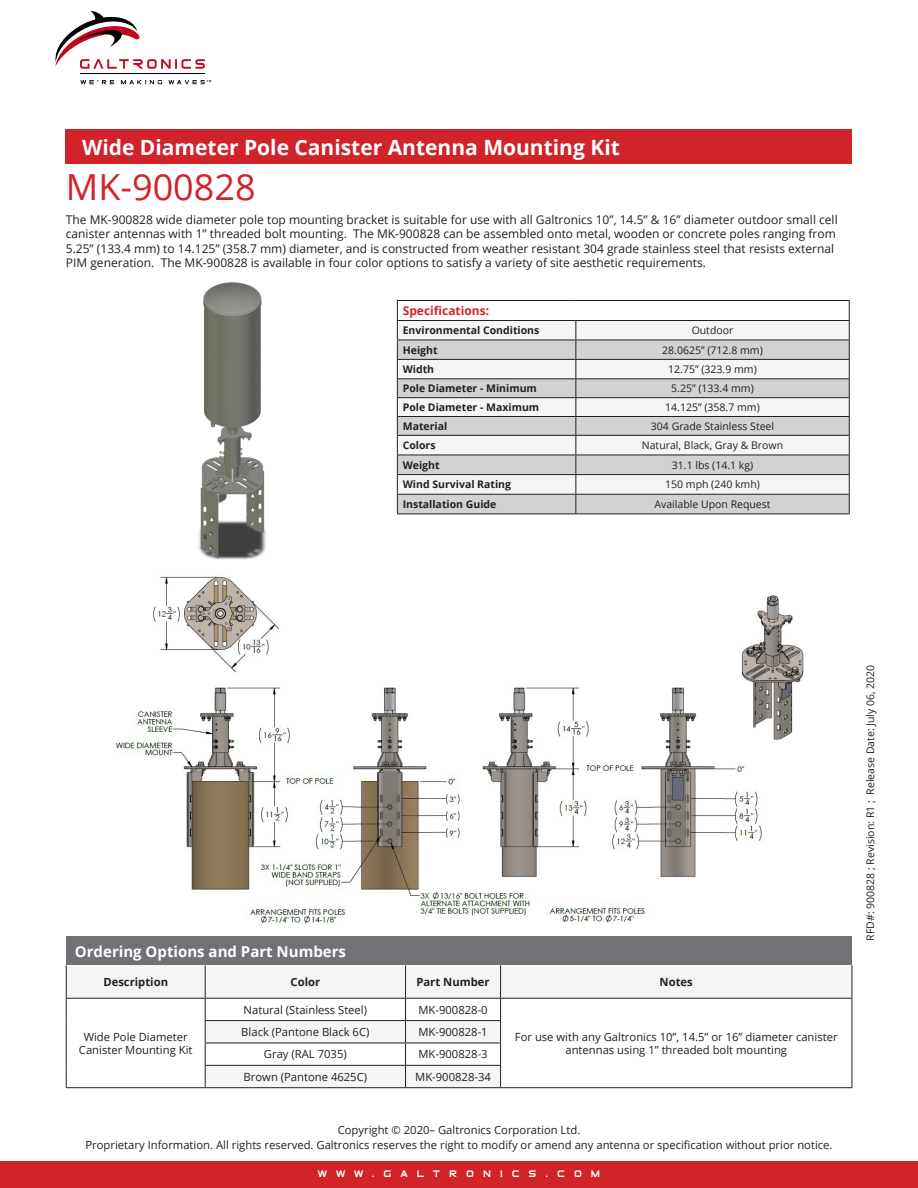
<style>
.page{position:relative;width:918px;height:1188px;background:#fff}
.page>*{position:absolute;margin:0;border:0;box-sizing:border-box;transform-origin:0 0}
.t1{font:36px "Open Sans";color:#d1232a}
.t2{font:700 21px "Open Sans";color:#fff}
.t3{font:700 15px "Open Sans";color:#fff}
.t4{font:12px/14.4px "Open Sans";color:#231f20}
.t5{font:700 12px "Open Sans";color:#d1232a}
.t6{font:11.25px/13.5px "Open Sans";color:#231f20;text-align:center}
.t7{font:700 11.25px "Open Sans";color:#231f20}
.t8{font:10.5px "Open Sans";color:#231f20}
.t9{font:700 10.5px "Open Sans";color:#231f20}
.t10{font:9px "Elemental End";letter-spacing:1em;color:#fff}
</style>
<div class="page">
<div style="left:0;top:1161px;width:918px;height:27px;background:#d1232a"></div>
<hr style="left:80px;top:74px;width:125px;height:1px;background:#000">
<svg style="left:55px;top:11px;width:150px;height:58px"></svg>
<svg style="left:80px;top:80px;width:131px;height:4px"></svg>
<div style="left:66px;top:130px;width:786px;height:34px;background:#d1232a"></div>
<div style="left:398px;top:321px;width:451px;height:19px;background:#f5f5f6"></div>
<svg style="left:398px;top:341px;width:451px;height:173px;fill:#d1d2d4"></svg>
<hr style="left:397px;top:320px;width:179px;height:1px;background:#231f20">
<hr style="left:397px;top:340px;width:179px;height:1px;background:#231f20">
<hr style="left:397px;top:359px;width:179px;height:1px;background:#231f20">
<hr style="left:397px;top:378px;width:179px;height:1px;background:#231f20">
<hr style="left:397px;top:397px;width:179px;height:1px;background:#231f20">
<hr style="left:397px;top:416px;width:179px;height:1px;background:#231f20">
<hr style="left:397px;top:435px;width:179px;height:1px;background:#231f20">
<hr style="left:397px;top:455px;width:179px;height:1px;background:#231f20">
<hr style="left:397px;top:474px;width:179px;height:1px;background:#231f20">
<hr style="left:397px;top:494px;width:179px;height:1px;background:#231f20">
<hr style="left:397px;top:514px;width:179px;height:1px;background:#231f20">
<hr style="left:576px;top:378px;width:274px;height:1px;background:#231f20">
<hr style="left:576px;top:397px;width:274px;height:1px;background:#231f20">
<hr style="left:576px;top:416px;width:274px;height:1px;background:#231f20">
<hr style="left:576px;top:494px;width:274px;height:1px;background:#231f20">
<hr style="left:576px;top:514px;width:274px;height:1px;background:#231f20">
<hr style="left:576px;top:320px;width:274px;height:1px;background:#231f20">
<hr style="left:576px;top:340px;width:274px;height:1px;background:#231f20">
<hr style="left:576px;top:359px;width:274px;height:1px;background:#231f20">
<hr style="left:576px;top:435px;width:274px;height:1px;background:#231f20">
<hr style="left:576px;top:455px;width:274px;height:1px;background:#231f20">
<svg style="left:575px;top:321px;width:1px;height:193px"></svg>
<hr style="left:576px;top:474px;width:274px;height:1px;background:#231f20">
<svg style="left:849px;top:301px;width:1px;height:213px"></svg>
<hr style="left:397px;top:300px;width:179px;height:1px;background:#231f20">
<svg style="left:397px;top:301px;width:1px;height:213px"></svg>
<hr style="left:576px;top:300px;width:274px;height:1px;background:#231f20">
<img style="left:198px;top:282px;width:68px;height:278px">
<img style="left:115px;top:576px;width:689px;height:348px">
<div style="left:66px;top:937px;width:786px;height:28px;background:#717275"></div>
<svg style="left:67px;top:965px;width:785px;height:122px"></svg>
<hr style="left:405px;top:965px;width:1px;height:33px;background:#231f20">
<hr style="left:66px;top:1087px;width:139px;height:1px;background:#231f20">
<hr style="left:406px;top:998px;width:95px;height:1px;background:#231f20">
<hr style="left:406px;top:1020px;width:95px;height:1px;background:#231f20">
<hr style="left:406px;top:1043px;width:95px;height:1px;background:#231f20">
<hr style="left:406px;top:1065px;width:95px;height:1px;background:#231f20">
<hr style="left:406px;top:1087px;width:95px;height:1px;background:#231f20">
<hr style="left:501px;top:1087px;width:351px;height:1px;background:#231f20">
<hr style="left:66px;top:965px;width:1px;height:33px;background:#231f20">
<hr style="left:500px;top:965px;width:1px;height:33px;background:#231f20">
<hr style="left:852px;top:965px;width:1px;height:33px;background:#231f20">
<svg style="left:66px;top:999px;width:1px;height:88px"></svg>
<hr style="left:501px;top:998px;width:351px;height:1px;background:#231f20">
<svg style="left:500px;top:999px;width:1px;height:88px"></svg>
<svg style="left:852px;top:999px;width:1px;height:88px"></svg>
<hr style="left:205px;top:965px;width:1px;height:33px;background:#231f20">
<hr style="left:205px;top:998px;width:201px;height:1px;background:#231f20">
<hr style="left:205px;top:1020px;width:201px;height:1px;background:#231f20">
<hr style="left:205px;top:1043px;width:201px;height:1px;background:#231f20">
<hr style="left:205px;top:1065px;width:201px;height:1px;background:#231f20">
<hr style="left:205px;top:1087px;width:201px;height:1px;background:#231f20">
<hr style="left:66px;top:998px;width:139px;height:1px;background:#231f20">
<svg style="left:205px;top:999px;width:1px;height:88px"></svg>
<svg style="left:405px;top:999px;width:1px;height:88px"></svg>
<p class="t2" style="left:82px;top:132px;width:539px">Wide Diameter Pole Canister Antenna Mounting Kit</p>
<p class="t1" style="left:66px;top:163px;width:191px">MK-900828</p>
<p class="t4" style="left:66px;top:212px;width:773px">The MK-900828 wide diameter pole top mounting bracket is suitable for use with all Galtronics 10”, 14.5” &amp; 16” diameter outdoor small cell canister antennas with 1” threaded bolt mounting. The MK-900828 can be assembled onto metal, wooden or concrete poles ranging from 5.25” (133.4 mm) to 14.125” (358.7 mm) diameter, and is constructed from weather resistant 304 grade stainless steel that resists external PIM generation. The MK-900828 is available in four color options to satisfy a variety of site aesthetic requirements.</p>
<p class="t5" style="left:403px;top:302px;width:88px">Specifications:</p>
<p class="t9" style="left:403px;top:323px;width:138px">Environmental Conditions</p>
<p class="t8" style="left:692px;top:323px;width:43px">Outdoor</p>
<p class="t9" style="left:403px;top:342px;width:36px">Height</p>
<p class="t8" style="left:662px;top:343px;width:102px">28.0625” (712.8 mm)</p>
<p class="t9" style="left:403px;top:362px;width:33px">Width</p>
<p class="t8" style="left:668px;top:362px;width:90px">12.75” (323.9 mm)</p>
<p class="t9" style="left:403px;top:381px;width:136px">Pole Diameter - Minimum</p>
<p class="t8" style="left:671px;top:381px;width:84px">5.25” (133.4 mm)</p>
<p class="t9" style="left:403px;top:400px;width:138px">Pole Diameter - Maximum</p>
<p class="t8" style="left:665px;top:400px;width:96px">14.125” (358.7 mm)</p>
<p class="t9" style="left:403px;top:419px;width:46px">Material</p>
<p class="t8" style="left:651px;top:419px;width:125px">304 Grade Stainless Steel</p>
<p class="t9" style="left:403px;top:438px;width:34px">Colors</p>
<p class="t8" style="left:642px;top:438px;width:143px">Natural, Black, Gray &amp; Brown</p>
<p class="t9" style="left:403px;top:458px;width:38px">Weight</p>
<p class="t8" style="left:672px;top:458px;width:83px">31.1 lbs (14.1 kg)</p>
<p class="t9" style="left:403px;top:477px;width:110px">Wind Survival Rating</p>
<p class="t8" style="left:665px;top:477px;width:96px">150 mph (240 kmh)</p>
<p class="t9" style="left:403px;top:497px;width:95px">Installation Guide</p>
<p class="t8" style="left:655px;top:497px;width:118px">Available Upon Request</p>
<p class="t3" style="left:75px;top:941px;width:273px">Ordering Options and Part Numbers</p>
<p class="t7" style="left:103px;top:974px;width:66px">Description</p>
<p class="t7" style="left:291px;top:974px;width:31px">Color</p>
<p class="t7" style="left:416px;top:974px;width:75px">Part Number</p>
<p class="t7" style="left:660px;top:974px;width:35px">Notes</p>
<p class="t6" style="left:79px;top:1029px;width:115px">Wide Pole Diameter<br>Canister Mounting Kit</p>
<p class="t6" style="left:244px;top:1003px;width:125px">Natural (Stainless Steel)</p>
<p class="t6" style="left:418px;top:1003px;width:71px">MK-900828-0</p>
<p class="t6" style="left:241px;top:1025px;width:130px">Black (Pantone Black 6C)</p>
<p class="t6" style="left:418px;top:1025px;width:71px">MK-900828-1</p>
<p class="t6" style="left:264px;top:1047px;width:84px">Gray (RAL 7035)</p>
<p class="t6" style="left:418px;top:1047px;width:71px">MK-900828-3</p>
<p class="t6" style="left:244px;top:1070px;width:125px">Brown (Pantone 4625C)</p>
<p class="t6" style="left:415px;top:1070px;width:77px">MK-900828-34</p>
<p class="t6" style="left:515px;top:1029px;width:324px">For use with any Galtronics 10”, 14.5” or 16” diameter canister antennas using 1” threaded bolt mounting</p>
<p class="t6" style="left:85px;top:1122px;width:749px;line-height:15px">Copyright © 2020– Galtronics Corporation Ltd.<br>Proprietary Information. All rights reserved. Galtronics reserves the right to modify or amend any antenna or specification without prior notice.</p>
<p class="t10" style="left:318px;top:1168px;width:284px">WWW.GALTRONICS.COM</p>
<p class="t8" style="left:863px;top:941px;width:278px;rotate:-90deg">RFD#: 900828 ; Revision: R1 ; Release Date: July 06, 2020</p>
</div>
